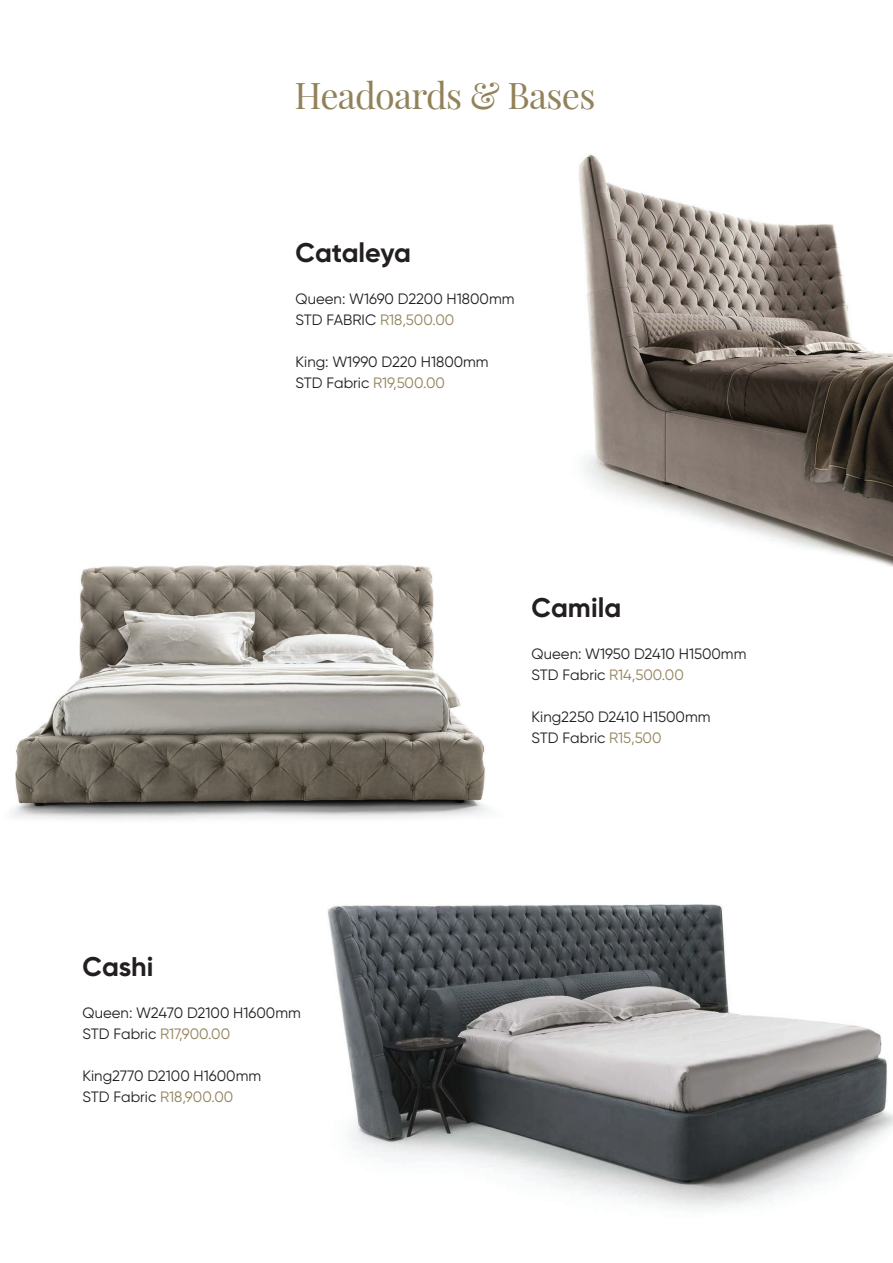
<style>
.page{position:relative;width:893px;height:1263px;background:#fff}
.page>*{position:absolute;margin:0;border:0;box-sizing:border-box;transform-origin:0 0}
.t1{font:36px "Playfair Display";letter-spacing:-.02em;color:#92825a}
.t2{font:700 27px "Gilroy";color:#231f20}
.t3{font:15px/21px "Gilroy";color:#231f20}
.s1{color:#92825a}
</style>
<div class="page">
<img style="left:327px;top:904px;width:566px;height:305px">
<img style="left:578px;top:154px;width:315px;height:413px">
<img style="left:10px;top:565px;width:478px;height:255px">
<h1 class="t1" style="left:294px;top:67px;width:302px">Headoards &amp; Bases</h1>
<h2 class="t2" style="left:296px;top:236px;width:117px">Cataleya</h2>
<p class="t3" style="left:296px;top:288px;width:220px">Queen: W1690 D2200 H1800mm<br>STD FABRIC <span class="s1">R18,500.00</span></p>
<p class="t3" style="left:296px;top:351px;width:195px">King: W1990 D220 H1800mm<br>STD Fabric <span class="s1">R19,500.00</span></p>
<h2 class="t2" style="left:532px;top:591px;width:91px">Camila</h2>
<p class="t3" style="left:532px;top:643px;width:216px">Queen: W1950 D2410 H1500mm<br>STD Fabric <span class="s1">R14,500.00</span></p>
<p class="t3" style="left:532px;top:706px;width:180px">King2250 D2410 H1500mm<br>STD Fabric <span class="s1">R15,500</span></p>
<h2 class="t2" style="left:83px;top:950px;width:72px">Cashi</h2>
<p class="t3" style="left:83px;top:1002px;width:220px">Queen: W2470 D2100 H1600mm<br>STD Fabric <span class="s1">R17,900.00</span></p>
<p class="t3" style="left:83px;top:1065px;width:180px">King2770 D2100 H1600mm<br>STD Fabric <span class="s1">R18,900.00</span></p>
</div>
